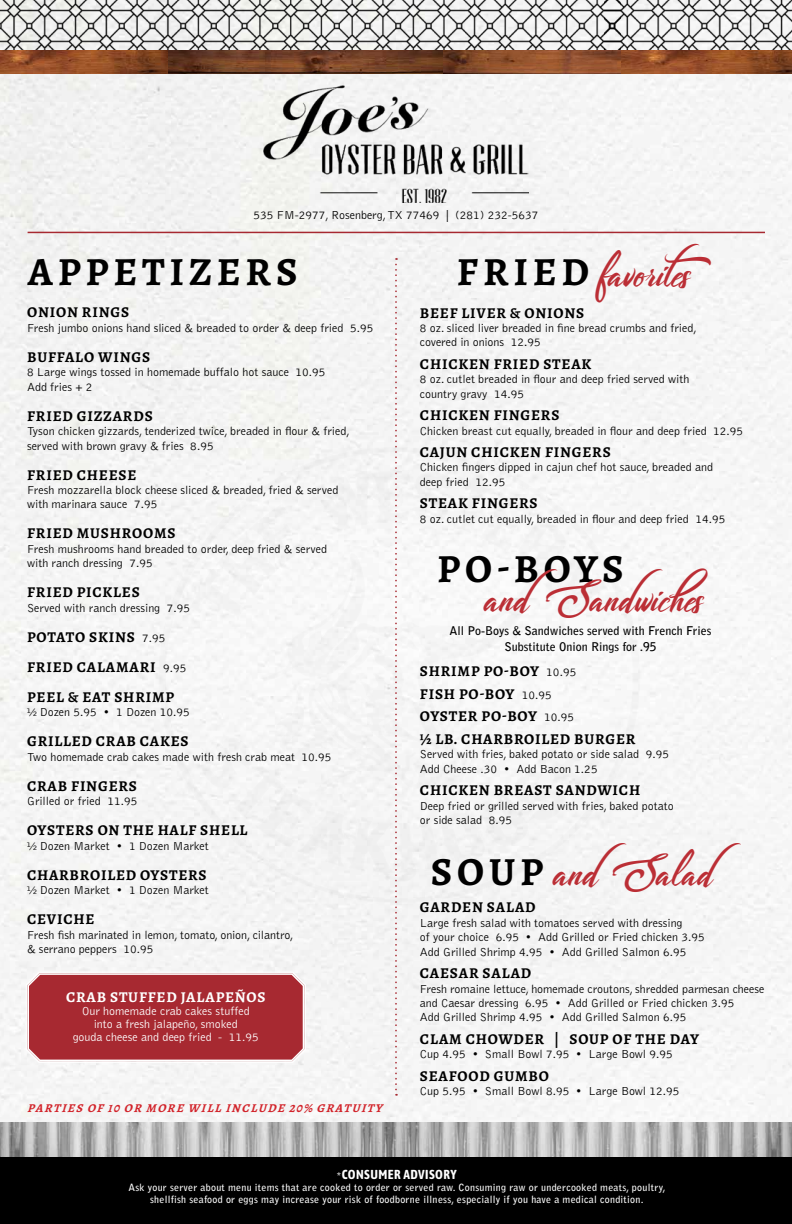
<style>
.page{position:relative;width:792px;height:1224px;background:#fff}
.page>*{position:absolute;margin:0;border:0;box-sizing:border-box;transform-origin:0 0}
.t1{font:47.9px "Libertinage";color:#bb2e35}
.t2{font:700 40px "Alegreya";letter-spacing:.12em;color:#000}
.t3{font:700 15px/22.5px "Alegreya";letter-spacing:.055em;color:#000}
.t4{font:700 15px "Alegreya";letter-spacing:.055em;color:#fff}
.t5{font:700 13px "Asap Condensed";letter-spacing:.035em;color:#fff}
.t6{font:300 12px/14.4px "Bell Gothic Std";color:#000}
.t7{font:300 12px/13px "Bell Gothic Std";color:#fff;text-align:center}
.t8{font:700 12px/16px "Bell Gothic Std";color:#000;text-align:center}
.t9{font:italic 700 12px "Alegreya";color:#d2232a}
.t10{font:700 10px/12px "Bell Gothic Std";letter-spacing:.025em;color:#fff;text-align:center}
.s1{font-family:"Bell Gothic Std";font-weight:300;font-size:12px}
.s2{font-family:"Alegreya";font-weight:700;font-size:40px;color:#000}
.s3{font-family:"Bell Gothic Std";font-size:9px}
</style>
<div class="page">
<div style="left:0;top:73px;width:792px;height:1050px;background:#f5f5f5"></div>
<img style="left:0;top:1123px;width:383px;height:35px">
<img style="left:383px;top:1123px;width:409px;height:35px">
<div style="left:0;top:1158px;width:792px;height:66px;background:#000"></div>
<img style="left:0;top:0;width:184px;height:50px">
<img style="left:184px;top:0;width:214px;height:50px">
<img style="left:398px;top:0;width:206px;height:50px">
<img style="left:604px;top:0;width:188px;height:50px">
<img style="left:0;top:50px;width:792px;height:23px">
<div style="left:148px;top:435px;width:501px;height:481px;background:#f5f5f5"></div>
<div style="left:26px;top:971px;width:280px;height:92px;background:#a72931"></div>
<div style="left:27px;top:973px;width:277px;height:88px;border:2px solid #fff;border-radius:12px"></div>
<hr style="left:28px;top:232px;width:737px;height:1px;background:#a72931">
<svg style="left:395px;top:258px;width:2px;height:838px"></svg>
<img style="left:263px;top:85px;width:266px;height:117px">
<p class="t6" style="left:253px;top:208px;width:287px">535 FM-2977, Rosenberg, TX 77469 | (281) 232-5637</p>
<h2 class="t2" style="left:28px;top:244px;width:271px">APPETIZERS</h2>
<p class="t3" style="left:27px;top:301px;width:104px">ONION RINGS</p>
<p class="t6" style="left:27px;top:321px;width:348px">Fresh jumbo onions hand sliced &amp; breaded to order &amp; deep fried 5.95</p>
<p class="t3" style="left:27px;top:345px;width:125px">BUFFALO WINGS</p>
<p class="t6" style="left:27px;top:365px;width:300px">8 Large wings tossed in homemade buffalo hot sauce 10.95<br>Add fries + 2</p>
<p class="t3" style="left:27px;top:404px;width:127px">FRIED GIZZARDS</p>
<p class="t6" style="left:27px;top:424px;width:324px">Tyson chicken gizzards, tenderized twice, breaded in flour &amp; fried, served with brown gravy &amp; fries 8.95</p>
<p class="t3" style="left:27px;top:463px;width:111px">FRIED CHEESE</p>
<p class="t6" style="left:27px;top:483px;width:313px">Fresh mozzarella block cheese sliced &amp; breaded, fried &amp; served with marinara sauce 7.95</p>
<p class="t3" style="left:27px;top:522px;width:150px">FRIED MUSHROOMS</p>
<p class="t6" style="left:27px;top:542px;width:302px">Fresh mushrooms hand breaded to order, deep fried &amp; served with ranch dressing 7.95</p>
<p class="t3" style="left:27px;top:581px;width:114px">FRIED PICKLES</p>
<p class="t6" style="left:27px;top:601px;width:165px">Served with ranch dressing 7.95</p>
<p class="t3" style="left:27px;top:621px;width:161px;line-height:30.1px">POTATO SKINS <span class="s1">7.95<br></span>FRIED CALAMARI <span class="s1">9.95<br></span>PEEL &amp; EAT SHRIMP</p>
<p class="t6" style="left:27px;top:705px;width:164px">½ Dozen 5.95 • 1 Dozen 10.95</p>
<p class="t3" style="left:27px;top:730px;width:163px">GRILLED CRAB CAKES</p>
<p class="t6" style="left:27px;top:750px;width:306px">Two homemade crab cakes made with fresh crab meat 10.95</p>
<p class="t3" style="left:27px;top:774px;width:111px">CRAB FINGERS</p>
<p class="t6" style="left:27px;top:794px;width:112px">Grilled or fried 11.95</p>
<p class="t3" style="left:27px;top:819px;width:222px">OYSTERS ON THE HALF SHELL</p>
<p class="t6" style="left:27px;top:839px;width:183px">½ Dozen Market • 1 Dozen Market</p>
<p class="t3" style="left:27px;top:863px;width:181px">CHARBROILED OYSTERS</p>
<p class="t6" style="left:27px;top:883px;width:183px">½ Dozen Market • 1 Dozen Market</p>
<p class="t3" style="left:27px;top:908px;width:69px">CEVICHE</p>
<p class="t6" style="left:27px;top:928px;width:268px">Fresh fish marinated in lemon, tomato, onion, cilantro, &amp; serrano peppers 10.95</p>
<p class="t4" style="left:66px;top:987px;width:201px">CRAB STUFFED JALAPEÑOS</p>
<p class="t7" style="left:73px;top:1005px;width:188px">Our homemade crab cakes stuffed into a fresh jalapeño, smoked<br>gouda cheese and deep fried - 11.95</p>
<p class="t9" style="left:27px;top:1100px;width:361px">PARTIES OF 10 OR MORE WILL INCLUDE 20% GRATUITY</p>
<h1 class="t1" style="left:457px;top:241px;width:256px"><span class="s2">FRIED</span> favorites</h1>
<p class="t3" style="left:420px;top:301px;width:166px">BEEF LIVER &amp; ONIONS</p>
<p class="t6" style="left:420px;top:321px;width:279px">8 oz. sliced liver breaded in fine bread crumbs and fried, covered in onions 12.95</p>
<p class="t3" style="left:420px;top:352px;width:173px">CHICKEN FRIED STEAK</p>
<p class="t6" style="left:420px;top:372px;width:271px">8 oz. cutlet breaded in flour and deep fried served with country gravy 14.95</p>
<p class="t3" style="left:420px;top:404px;width:141px">CHICKEN FINGERS</p>
<p class="t6" style="left:420px;top:424px;width:325px">Chicken breast cut equally, breaded in flour and deep fried 12.95</p>
<p class="t3" style="left:420px;top:441px;width:192px">CAJUN CHICKEN FINGERS</p>
<p class="t6" style="left:420px;top:461px;width:295px">Chicken fingers dipped in cajun chef hot sauce, breaded and deep fried 12.95</p>
<p class="t3" style="left:420px;top:492px;width:119px">STEAK FINGERS</p>
<p class="t6" style="left:420px;top:512px;width:307px">8 oz. cutlet cut equally, breaded in flour and deep fried 14.95</p>
<h2 class="t2" style="left:437px;top:541px;width:188px">PO-BOYS</h2>
<h1 class="t1" style="left:485px;top:566px;width:226px">andSandwiches</h1>
<p class="t8" style="left:450px;top:622px;width:263px">All Po-Boys &amp; Sandwiches served with French Fries<br>Substitute Onion Rings for .95</p>
<p class="t3" style="left:420px;top:660px;width:217px">SHRIMP PO-BOY <span class="s1">10.95<br></span>FISH PO-BOY <span class="s1">10.95<br></span>OYSTER PO-BOY <span class="s1">10.95<br></span>½ LB. CHARBROILED BURGER</p>
<p class="t6" style="left:420px;top:747px;width:251px">Served with fries, baked potato or side salad 9.95<br>Add Cheese .30 • Add Bacon 1.25</p>
<p class="t3" style="left:420px;top:779px;width:222px">CHICKEN BREAST SANDWICH</p>
<p class="t6" style="left:420px;top:799px;width:255px">Deep fried or grilled served with fries, baked potato or side salad 8.95</p>
<h1 class="t1" style="left:554px;top:841px;width:189px">andSalad</h1>
<h2 class="t2" style="left:431px;top:844px;width:114px">SOUP</h2>
<p class="t3" style="left:420px;top:896px;width:117px">GARDEN SALAD</p>
<p class="t6" style="left:420px;top:916px;width:287px">Large fresh salad with tomatoes served with dressing<br>of your choice 6.95 • Add Grilled or Fried chicken 3.95<br>Add Grilled Shrimp 4.95 • Add Grilled Salmon 6.95</p>
<p class="t3" style="left:420px;top:962px;width:113px">CAESAR SALAD</p>
<p class="t6" style="left:420px;top:982px;width:346px">Fresh romaine lettuce, homemade croutons, shredded parmesan cheese and Caesar dressing 6.95 • Add Grilled or Fried chicken 3.95<br>Add Grilled Shrimp 4.95 • Add Grilled Salmon 6.95</p>
<p class="t3" style="left:420px;top:1027px;width:281px">CLAM CHOWDER | SOUP OF THE DAY</p>
<p class="t6" style="left:420px;top:1047px;width:255px">Cup 4.95 • Small Bowl 7.95 • Large Bowl 9.95</p>
<p class="t3" style="left:420px;top:1064px;width:130px">SEAFOOD GUMBO</p>
<p class="t6" style="left:420px;top:1084px;width:261px">Cup 5.95 • Small Bowl 8.95 • Large Bowl 12.95</p>
<p class="t5" style="left:336px;top:1166px;width:122px"><span class="s3">*</span>CONSUMER ADVISORY</p>
<p class="t10" style="left:128px;top:1181px;width:539px">Ask your server about menu items that are cooked to order or served raw. Consuming raw or undercooked meats, poultry, shellfish seafood or eggs may increase your risk of foodborne illness, especially if you have a medical condition.</p>
</div>
